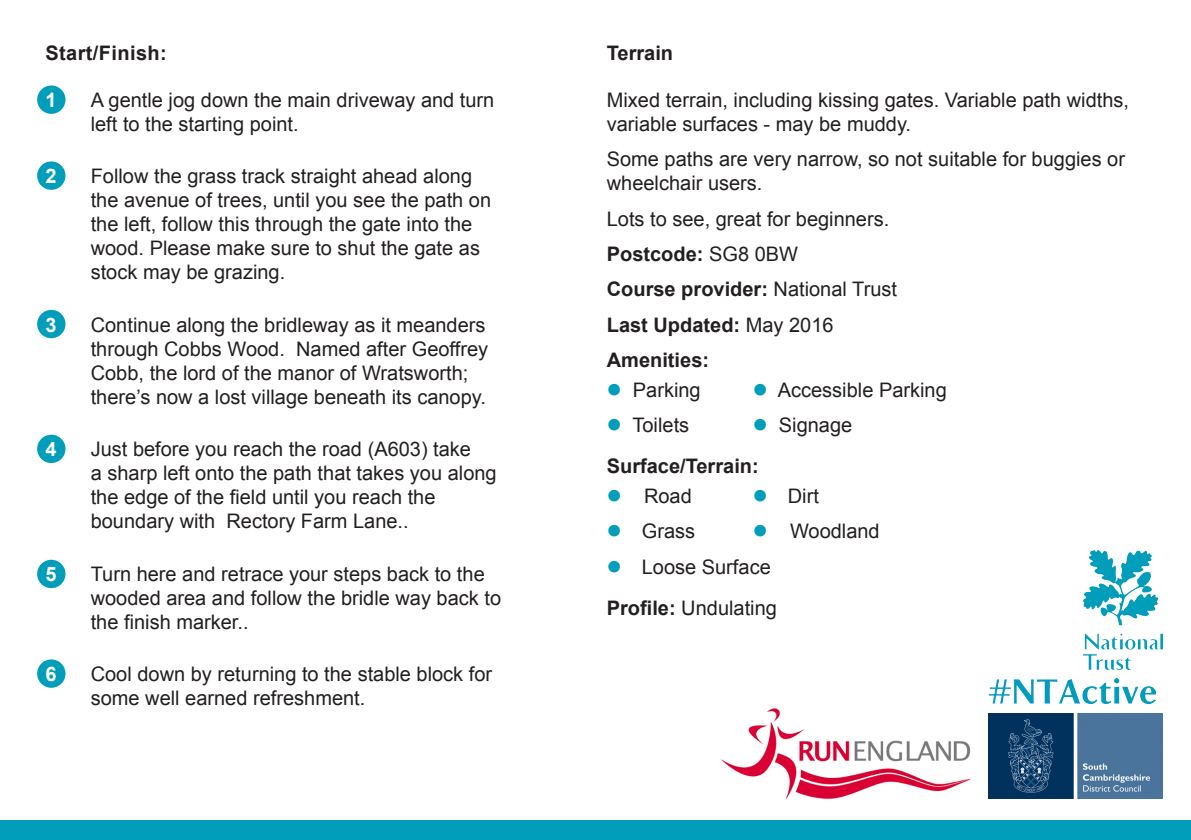
<style>
.page{position:relative;width:1191px;height:840px;background:#fff}
.page>*{position:absolute;margin:0;border:0;box-sizing:border-box;transform-origin:0 0}
.t1{font:20px/24px "Arial";color:#231f20}
.t2{font:700 20px "Arial";color:#231f20}
.t3{font:700 20px "Arial";letter-spacing:.02em;color:#231f20}
.t4{font:700 20px "Arial";color:#fff}
.s1{font-weight:400}
.s2{color:#009ebb}
.s3{font-weight:700}
</style>
<div class="page">
<div style="left:37px;top:85px;width:28px;height:29px;background:#009ebb;border-radius:50%"></div>
<div style="left:37px;top:161px;width:28px;height:29px;background:#009ebb;border-radius:50%"></div>
<div style="left:37px;top:434px;width:28px;height:29px;background:#009ebb;border-radius:50%"></div>
<div style="left:37px;top:310px;width:28px;height:28px;background:#009ebb;border-radius:50%"></div>
<div style="left:37px;top:559px;width:28px;height:28px;background:#009ebb;border-radius:50%"></div>
<div style="left:37px;top:659px;width:28px;height:28px;background:#009ebb;border-radius:50%"></div>
<div style="left:0;top:819px;width:1191px;height:20px;background:#009ebb"></div>
<img style="left:1083px;top:550px;width:79px;height:119px">
<img style="left:988px;top:678px;width:167px;height:25px">
<img style="left:988px;top:713px;width:174px;height:85px">
<img style="left:720px;top:708px;width:251px;height:92px">
<p class="t3" style="left:45px;top:40px;width:123px">Start/Finish:</p>
<p class="t4" style="left:45px;top:86px;width:13px">1</p>
<p class="t1" style="left:91px;top:88px;width:405px">A gentle jog down the main driveway and turn left to the starting point.</p>
<p class="t4" style="left:45px;top:163px;width:13px">2</p>
<p class="t1" style="left:91px;top:164px;width:402px">Follow the grass track straight ahead along the avenue of trees, until you see the path on the left, follow this through the gate into the wood. Please make sure to shut the gate as stock may be grazing.</p>
<p class="t4" style="left:45px;top:311px;width:13px">3</p>
<p class="t1" style="left:91px;top:312px;width:399px">Continue along the bridleway as it meanders through Cobbs Wood. Named after Geoffrey Cobb, the lord of the manor of Wratsworth; there’s now a lost village beneath its canopy.</p>
<p class="t4" style="left:45px;top:435px;width:13px">4</p>
<p class="t1" style="left:91px;top:437px;width:407px">Just before you reach the road (A603) take<br>a sharp left onto the path that takes you along the edge of the field until you reach the boundary with Rectory Farm Lane..</p>
<p class="t4" style="left:45px;top:560px;width:13px">5</p>
<p class="t1" style="left:91px;top:561px;width:412px">Turn here and retrace your steps back to the wooded area and follow the bridle way back to the finish marker..</p>
<p class="t4" style="left:45px;top:660px;width:13px">6</p>
<p class="t1" style="left:91px;top:662px;width:403px">Cool down by returning to the stable block for some well earned refreshment.</p>
<p class="t2" style="left:607px;top:40px;width:68px">Terrain</p>
<p class="t1" style="left:607px;top:88px;width:524px">Mixed terrain, including kissing gates. Variable path widths, variable surfaces - may be muddy.</p>
<p class="t1" style="left:607px;top:147px;width:520px">Some paths are very narrow, so not suitable for buggies or wheelchair users.</p>
<p class="t1" style="left:607px;top:206px;width:284px">Lots to see, great for beginners.</p>
<p class="t2" style="left:607px;top:240px;width:193px">Postcode: <span class="s1">SG8 0BW</span></p>
<p class="t2" style="left:607px;top:276px;width:292px">Course provider: <span class="s1">National Trust</span></p>
<p class="t2" style="left:607px;top:311px;width:228px">Last Updated: <span class="s1">May 2016</span></p>
<p class="t2" style="left:607px;top:346px;width:104px">Amenities:</p>
<p class="t1" style="left:607px;top:377px;width:95px"><span class="s2">●</span> Parking</p>
<p class="t1" style="left:753px;top:377px;width:195px"><span class="s2">●</span> Accessible Parking</p>
<p class="t1" style="left:607px;top:413px;width:84px"><span class="s2">●</span> Toilets</p>
<p class="t1" style="left:753px;top:413px;width:101px"><span class="s2">●</span> Signage</p>
<p class="t2" style="left:607px;top:452px;width:153px">Surface/Terrain:</p>
<p class="t1" style="left:607px;top:483px;width:86px"><span class="s2">●</span> Road</p>
<p class="t1" style="left:753px;top:483px;width:68px"><span class="s2">●</span> Dirt</p>
<p class="t1" style="left:607px;top:519px;width:90px"><span class="s2">●</span> Grass</p>
<p class="t1" style="left:753px;top:519px;width:128px"><span class="s2">●</span> Woodland</p>
<p class="t1" style="left:607px;top:554px;width:165px"><span class="s2">●</span> Loose Surface</p>
<p class="t1" style="left:607px;top:595px;width:172px"><span class="s3">Profile:</span> Undulating</p>
</div>
